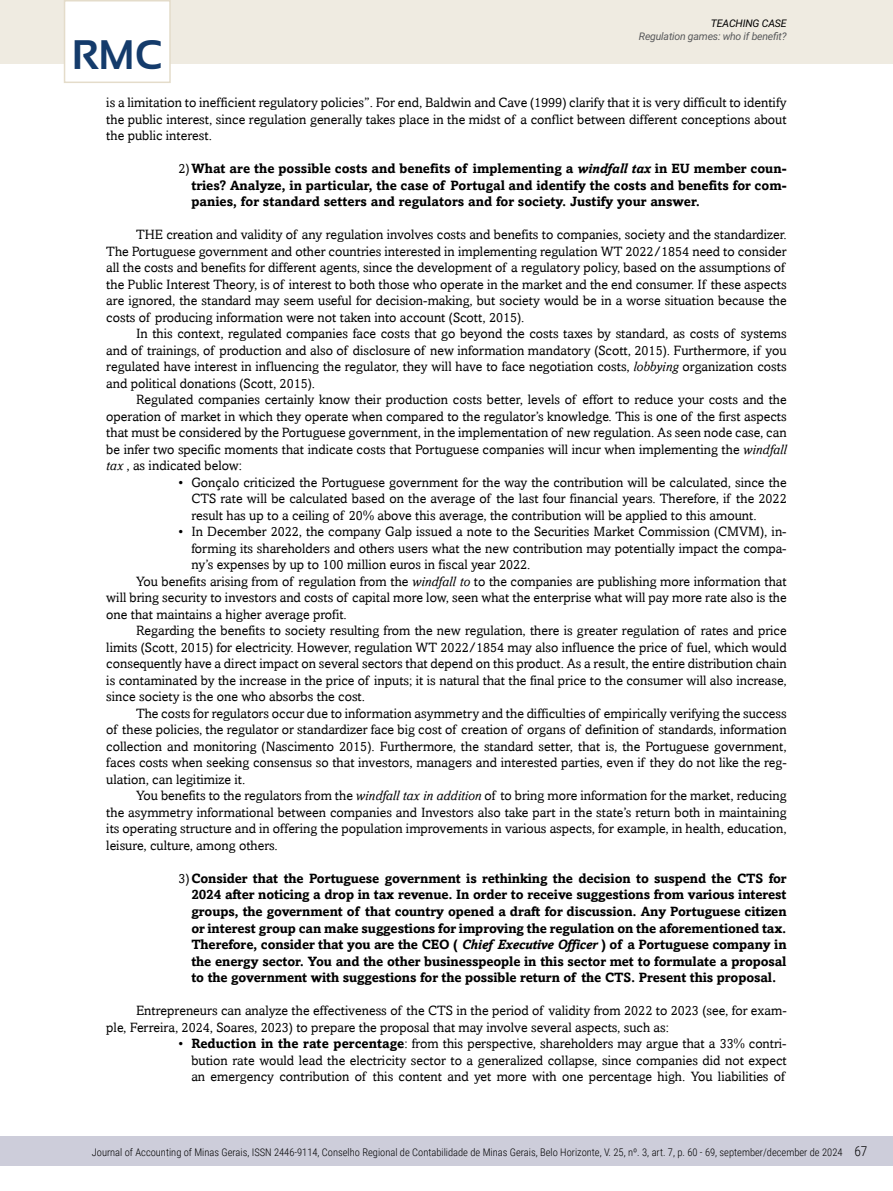
<style>
.page{position:relative;width:893px;height:1191px;background:#fff}
.page>*{position:absolute;margin:0;border:0;box-sizing:border-box;transform-origin:0 0}
.t1{font:700 41.25px "Sansation";color:#143b6b}
.t2{font:13.5px/16.5px "Amasis";color:#000;text-align:justify}
.t3{font:700 13.5px/16.5px "Amasis";color:#000;text-align:justify}
.t4{font:300 10.5px "Roboto Condensed";color:#000}
.t5{font:italic 10.5px "Roboto";letter-spacing:-.02em;color:#58595b}
.t6{font:italic 10.5px "Roboto";letter-spacing:-.015em;color:#000}
.s1{font-weight:400}
.s2{font-style:italic}
.s3{font-weight:700}
.s4{font-size:13.5px}
</style>
<div class="page">
<div style="left:0;top:0;width:893px;height:64px;background:#efebe1"></div>
<div style="left:64px;top:0;width:107px;height:83px;background:#fff;border:2px solid #e4dcca"></div>
<div style="left:0;top:1135px;width:893px;height:30px;background:#cdcdda"></div>
<h1 class="t1" style="left:72px;top:32px;width:92px">RMC</h1>
<p class="t6" style="left:711px;top:16px;width:77px">TEACHING CASE</p>
<p class="t5" style="left:639px;top:29px;width:149px">Regulation games: who if benefit?</p>
<p class="t2" style="left:106px;top:94px;width:682px">is a limitation to inefficient regulatory policies”. For end, Baldwin and Cave (1999) clarify that it is very difficult to identify the public interest, since regulation generally takes place in the midst of a conflict between different conceptions about the public interest.</p>
<p class="t3" style="left:191px;top:160px;width:597px;text-indent:-13px"><span class="s1">2)</span>What are the possible costs and benefits of implementing a <span class="s2">windfall tax</span> in EU member coun&shy;tries? Analyze, in particular, the case of Portugal and identify the costs and benefits for com&shy;panies, for standard setters and regulators and for society. Justify your answer.</p>
<p class="t2" style="left:106px;top:226px;width:682px;text-align:left;text-indent:30px">THE creation and validity of any regulation involves costs and benefits to companies, society and the standardizer.<br>The Portuguese government and other countries interested in implementing regulation WT 2022/1854 need to consider all the costs and benefits for different agents, since the development of a regulatory policy, based on the assumptions of the Public Interest Theory, is of interest to both those who operate in the market and the end consumer. If these aspects are ignored, the standard may seem useful for decision-making, but society would be in a worse situation because the costs of producing information were not taken into account (Scott, 2015).</p>
<p class="t2" style="left:106px;top:325px;width:682px;text-indent:30px">In this context, regulated companies face costs that go beyond the costs taxes by standard, as costs of systems and of trainings, of production and also of disclosure of new information mandatory (Scott, 2015). Furthermore, if you regulated have interest in influencing the regulator, they will have to face negotiation costs, <span class="s2">lobbying</span> organization costs and political donations (Scott, 2015).</p>
<p class="t2" style="left:106px;top:391px;width:682px;text-indent:30px">Regulated companies certainly know their production costs better, levels of effort to reduce your costs and the operation of market in which they operate when compared to the regulator’s knowledge. This is one of the first aspects that must be considered by the Portuguese government, in the implementation of new regulation. As seen node case, can be infer two specific moments that indicate costs that Portuguese companies will incur when implementing the <span class="s2">windfall tax</span> , as indicated below:</p>
<p class="t2" style="left:191px;top:474px;width:597px;text-indent:-13px">• Gonçalo criticized the Portuguese government for the way the contribution will be calculated, since the CTS rate will be calculated based on the average of the last four financial years. Therefore, if the 2022 result has up to a ceiling of 20% above this average, the contribution will be applied to this amount.</p>
<p class="t2" style="left:179px;top:523px;width:610px">• In December 2022, the company Galp issued a note to the Securities Market Commission (CMVM), in-</p>
<p class="t2" style="left:191px;top:540px;width:597px">forming its shareholders and others users what the new contribution may potentially impact the compa-</p>
<p class="t2" style="left:191px;top:556px;width:341px">ny’s expenses by up to 100 million euros in fiscal year 2022.</p>
<p class="t2" style="left:136px;top:573px;width:652px">You benefits arising from of regulation from the <span class="s2">windfall to</span> to the companies are publishing more information that</p>
<p class="t2" style="left:106px;top:589px;width:682px">will bring security to investors and costs of capital more low, seen what the enterprise what will pay more rate also is the</p>
<p class="t2" style="left:106px;top:606px;width:242px">one that maintains a higher average profit.</p>
<p class="t2" style="left:136px;top:622px;width:652px">Regarding the benefits to society resulting from the new regulation, there is greater regulation of rates and price</p>
<p class="t2" style="left:106px;top:639px;width:682px">limits (Scott, 2015) for electricity. However, regulation WT 2022/1854 may also influence the price of fuel, which would</p>
<p class="t2" style="left:106px;top:655px;width:682px">consequently have a direct impact on several sectors that depend on this product. As a result, the entire distribution chain</p>
<p class="t2" style="left:106px;top:672px;width:682px">is contaminated by the increase in the price of inputs; it is natural that the final price to the consumer will also increase,</p>
<p class="t2" style="left:106px;top:688px;width:260px">since society is the one who absorbs the cost.</p>
<p class="t2" style="left:136px;top:705px;width:652px">The costs for regulators occur due to information asymmetry and the difficulties of empirically verifying the success</p>
<p class="t2" style="left:106px;top:721px;width:682px">of these policies, the regulator or standardizer face big cost of creation of organs of definition of standards, information</p>
<p class="t2" style="left:106px;top:738px;width:682px">collection and monitoring (Nascimento 2015). Furthermore, the standard setter, that is, the Portuguese government,</p>
<p class="t2" style="left:106px;top:754px;width:682px">faces costs when seeking consensus so that investors, managers and interested parties, even if they do not like the reg-</p>
<p class="t2" style="left:106px;top:771px;width:140px">ulation, can legitimize it.</p>
<p class="t2" style="left:136px;top:787px;width:652px">You benefits to the regulators from the <span class="s2">windfall tax in addition</span> of to bring more information for the market, reducing</p>
<p class="t2" style="left:106px;top:804px;width:682px">the asymmetry informational between companies and Investors also take part in the state’s return both in maintaining</p>
<p class="t2" style="left:106px;top:820px;width:682px">its operating structure and in offering the population improvements in various aspects, for example, in health, education,</p>
<p class="t2" style="left:106px;top:837px;width:173px">leisure, culture, among others.</p>
<p class="t3" style="left:191px;top:870px;width:597px;text-indent:-13px"><span class="s1">3)</span>Consider that the Portuguese government is rethinking the decision to suspend the CTS for 2024 after noticing a drop in tax revenue. In order to receive suggestions from various interest groups, the government of that country opened a draft for discussion. Any Portuguese citizen or interest group can make suggestions for improving the regulation on the aforementioned tax.<br>Therefore, consider that you are the CEO ( <span class="s2">Chief Executive Officer</span> ) of a Portuguese company in the energy sector. You and the other businesspeople in this sector met to formulate a proposal to the government with suggestions for the possible return of the CTS. Present this proposal.</p>
<p class="t2" style="left:106px;top:1002px;width:682px;text-indent:30px">Entrepreneurs can analyze the effectiveness of the CTS in the period of validity from 2022 to 2023 (see, for exam&shy;ple, Ferreira, 2024, Soares, 2023) to prepare the proposal that may involve several aspects, such as:</p>
<p class="t2" style="left:191px;top:1035px;width:597px;text-indent:-13px">• <span class="s3">Reduction in the rate percentage</span>: from this perspective, shareholders may argue that a 33% contri&shy;bution rate would lead the electricity sector to a generalized collapse, since companies did not expect an emergency contribution of this content and yet more with one percentage high. You liabilities of</p>
<p class="t4" style="left:92px;top:1145px;width:777px">Journal of Accounting of Minas Gerais, ISSN 2446-9114, Conselho Regional de Contabilidade de Minas Gerais, Belo Horizonte, V. 25, nº. 3, art. 7, p. 60 - 69, september/december de 2024 <sup>67</sup><span class="s4">67</span></p>
</div>
